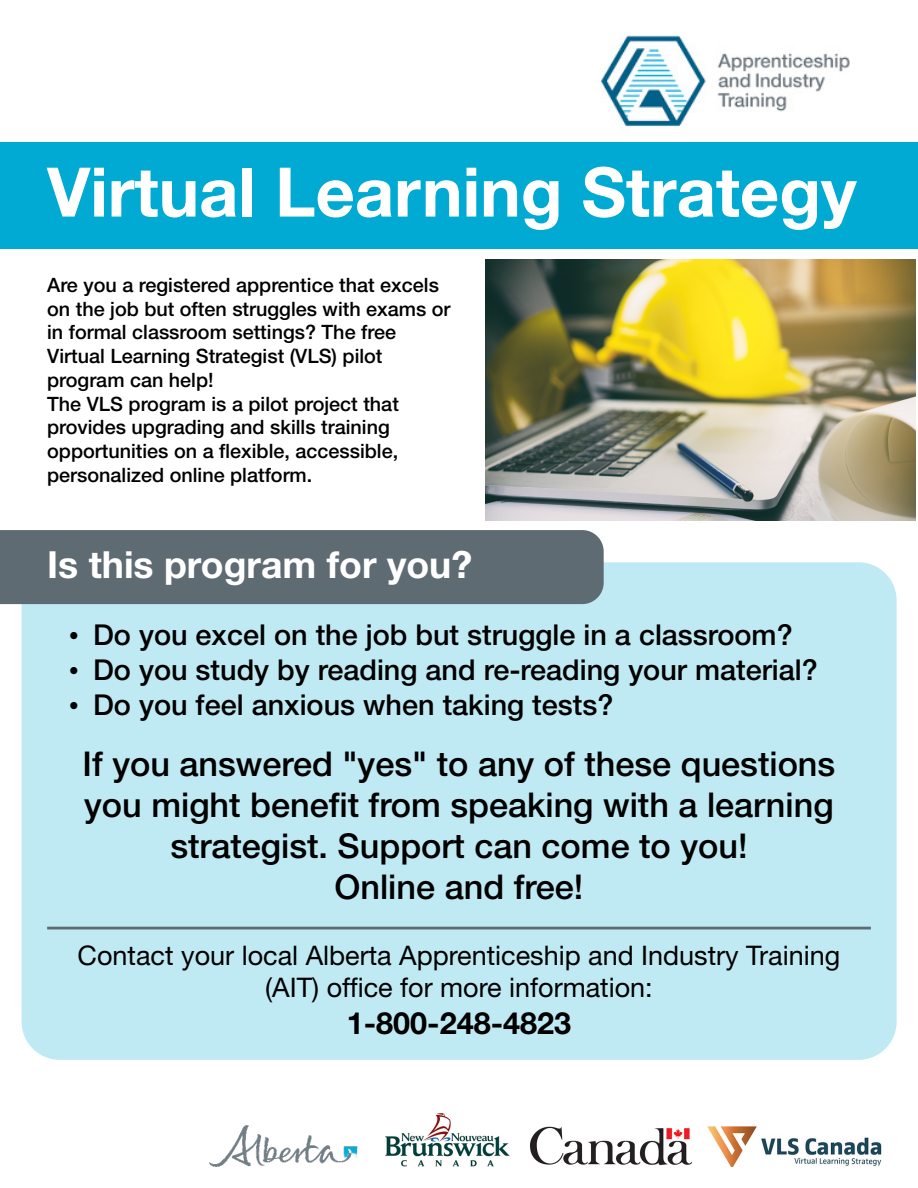
<style>
.page{position:relative;width:918px;height:1188px;background:#fff}
.page>*{position:absolute;margin:0;border:0;box-sizing:border-box;transform-origin:0 0}
.t1{font:700 68.4px "Helvetica Neue LT Std";color:#fff}
.t2{font:700 37.35px "Helvetica Neue LT Std";color:#fff}
.t3{font:500 34.2px/41.1px "Helvetica Neue LT Std";color:#000;text-align:center}
.t4{font:700 30.6px "Helvetica Neue LT Std";color:#000}
.t5{font:500 28.8px "Helvetica Neue LT Std";color:#000}
.t6{font:27px/32.4px "Helvetica Neue LT Std";color:#000;text-align:center}
.t7{font:500 19.8px/23.7px "Helvetica Neue LT Std";color:#000}
.s1{font-family:"Times New Roman";font-weight:400}
</style>
<div class="page">
<div style="left:22px;top:562px;width:875px;height:498px;background:#bfeaf4"></div>
<div style="left:0;top:530px;width:604px;height:74px;background:#5f6b73"></div>
<hr style="left:47px;top:927px;width:824px;height:2px;background:#5f6a72">
<img style="left:601px;top:35px;width:248px;height:92px">
<img style="left:486px;top:260px;width:429px;height:260px">
<img style="left:531px;top:1126px;width:160px;height:40px">
<img style="left:385px;top:1113px;width:125px;height:54px">
<img style="left:707px;top:1126px;width:175px;height:41px">
<div style="left:0;top:142px;width:918px;height:107px;background:#00aad2"></div>
<img style="left:209px;top:1125px;width:149px;height:42px">
<h1 class="t1" style="left:47px;top:150px;width:811px">Virtual Learning Strategy</h1>
<p class="t7" style="left:47px;top:273px;width:405px">Are you a registered apprentice that excels on the job but often struggles with exams or in formal classroom settings? The free Virtual Learning Strategist (VLS) pilot program can help!<br>The VLS program is a pilot project that provides upgrading and skills training opportunities on a flexible, accessible, personalized online platform.</p>
<h2 class="t2" style="left:47px;top:542px;width:427px">Is this program for you?</h2>
<h3 class="t5" style="left:69px;top:618px;width:726px"><span class="s1">•</span> Do you excel on the job but struggle in a classroom?</h3>
<h3 class="t5" style="left:69px;top:653px;width:751px"><span class="s1">•</span> Do you study by reading and re-reading your material?</h3>
<h3 class="t5" style="left:69px;top:687px;width:546px"><span class="s1">•</span> Do you feel anxious when taking tests?</h3>
<h3 class="t3" style="left:83px;top:743px;width:754px">If you answered "yes" to any of these questions you might benefit from speaking with a learning strategist. Support can come to you!<br>Online and free!</h3>
<h3 class="t6" style="left:78px;top:938px;width:764px">Contact your local Alberta Apprenticeship and Industry Training (AIT) office for more information:</h3>
<h3 class="t4" style="left:347px;top:1004px;width:226px">1-800-248-4823</h3>
</div>
